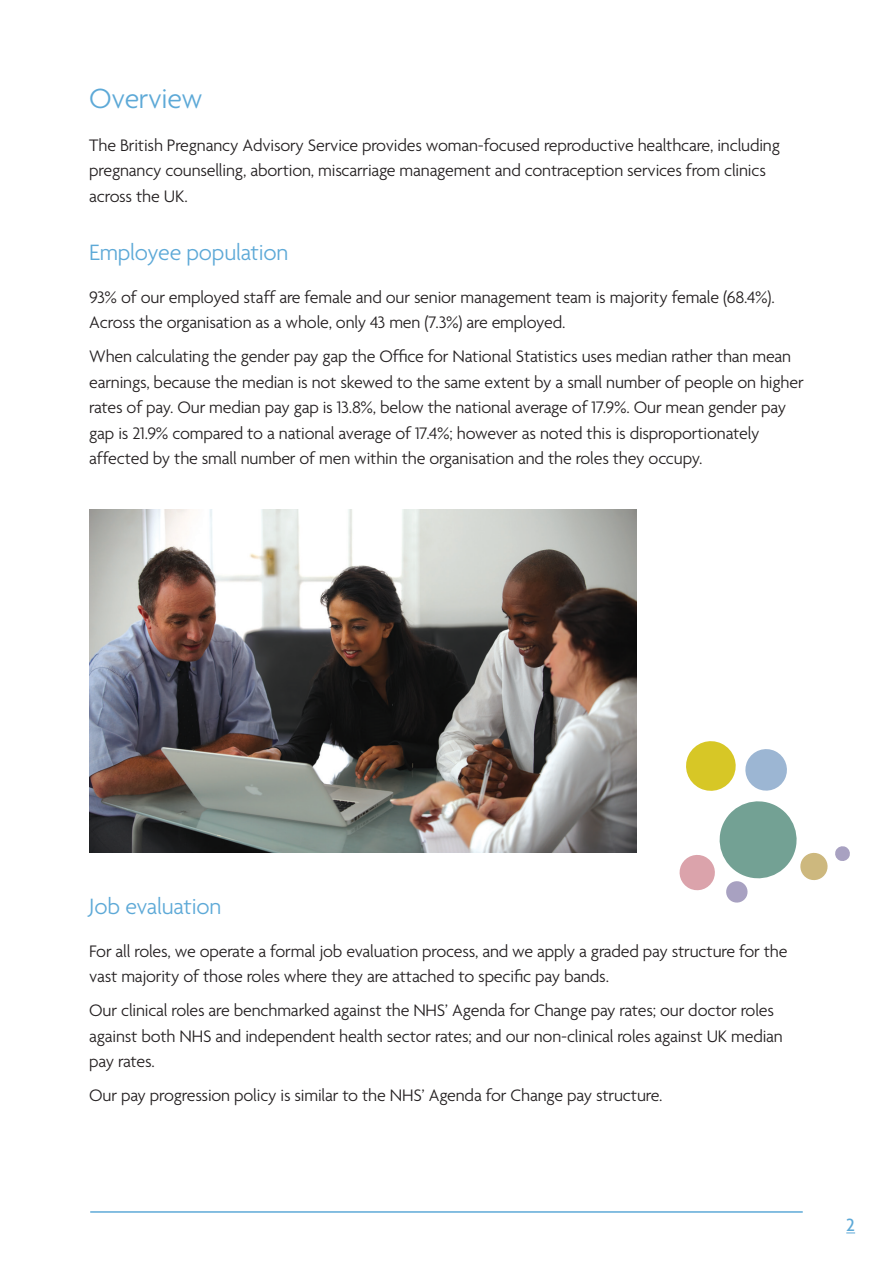
<style>
.page{position:relative;width:893px;height:1263px;background:#fff}
.page>*{position:absolute;margin:0;border:0;box-sizing:border-box;transform-origin:0 0}
.t1{font:300 30px "Agenda";letter-spacing:-.01em;color:#5da9d7}
.t2{font:300 24px "Agenda";letter-spacing:-.01em;color:#5da9d7}
.t3{font:500 19.2px "Agenda";color:#5da9d7}
.t4{font:300 18px/25.5px "Agenda";letter-spacing:-.01em;color:#231f20}
</style>
<div class="page">
<svg style="left:679px;top:741px;width:171px;height:162px"></svg>
<img style="left:89px;top:509px;width:548px;height:343px">
<hr style="left:90px;top:1211px;width:713px;height:2px;background:#5da9d7">
<h1 class="t1" style="left:89px;top:81px;width:115px">Overview</h1>
<p class="t4" style="left:89px;top:132px;width:692px">The British Pregnancy Advisory Service provides woman-focused reproductive healthcare, including pregnancy counselling, abortion, miscarriage management and contraception services from clinics across the UK.</p>
<h2 class="t2" style="left:89px;top:238px;width:201px">Employee population</h2>
<p class="t4" style="left:89px;top:284px;width:687px">93% of our employed staff are female and our senior management team is majority female (68.4%).<br>Across the organisation as a whole, only 43 men (7.3%) are employed.</p>
<p class="t4" style="left:89px;top:343px;width:716px">When calculating the gender pay gap the Office for National Statistics uses median rather than mean earnings, because the median is not skewed to the same extent by a small number of people on higher rates of pay. Our median pay gap is 13.8%, below the national average of 17.9%. Our mean gender pay gap is 21.9% compared to a national average of 17.4%; however as noted this is disproportionately affected by the small number of men within the organisation and the roles they occupy.</p>
<h2 class="t2" style="left:89px;top:892px;width:134px">Job evaluation</h2>
<p class="t4" style="left:89px;top:938px;width:700px">For all roles, we operate a formal job evaluation process, and we apply a graded pay structure for the vast majority of those roles where they are attached to specific pay bands.</p>
<p class="t4" style="left:89px;top:997px;width:695px">Our clinical roles are benchmarked against the NHS’ Agenda for Change pay rates; our doctor roles against both NHS and independent health sector rates; and our non-clinical roles against UK median pay rates.</p>
<p class="t4" style="left:89px;top:1082px;width:575px">Our pay progression policy is similar to the NHS’ Agenda for Change pay structure.</p>
<p class="t3" style="left:846px;top:1213px;width:10px">2</p>
</div>
